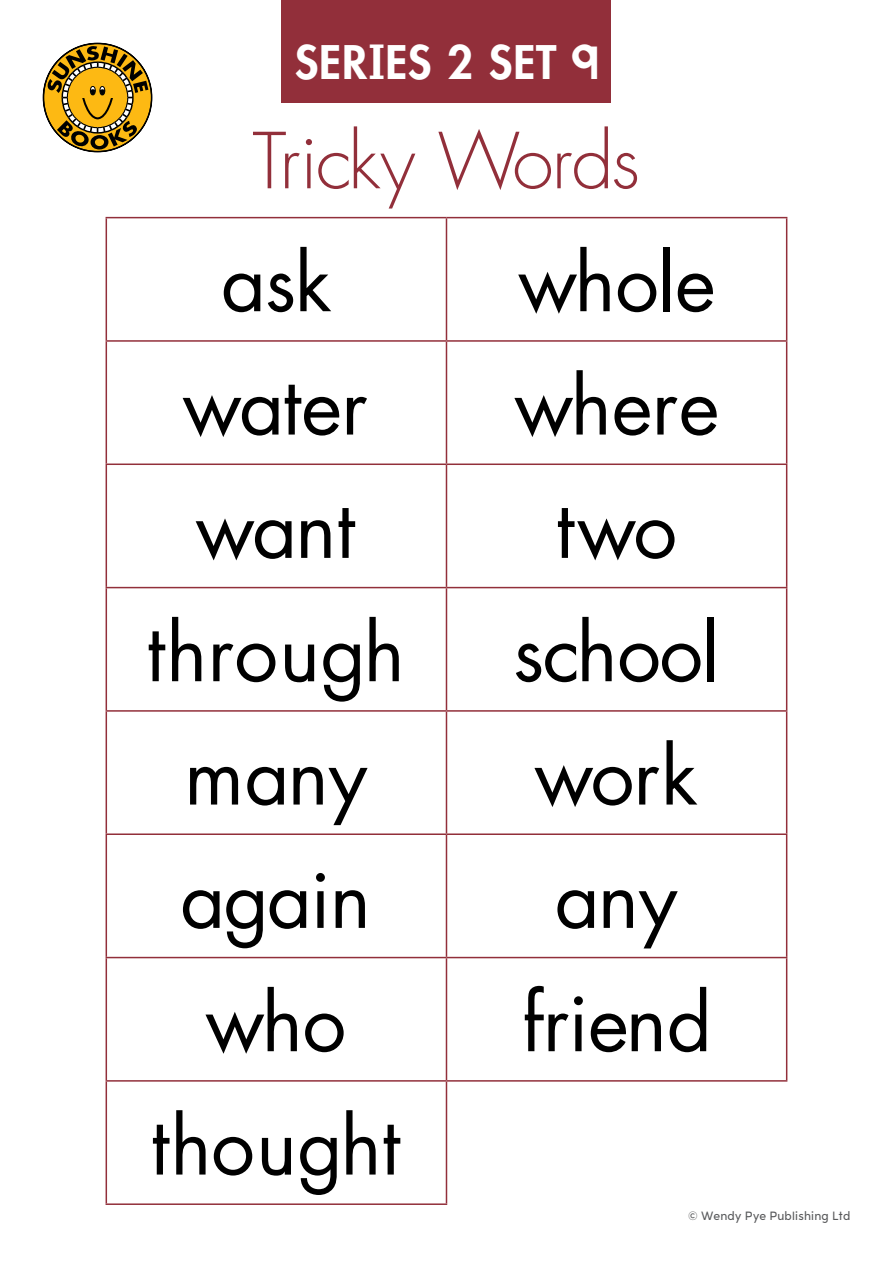
<style>
.page{position:relative;width:893px;height:1263px;background:#fff}
.page>*{position:absolute;margin:0;border:0;box-sizing:border-box;transform-origin:0 0}
.t1{font:78px "US Asunshine";color:#000}
.t2{font:300 75px "US Asunshine";letter-spacing:-.04em;color:#922f3a}
.t3{font:800 45px "US Asunshine";letter-spacing:.02em;color:#fff}
.t4{font:12px "Aronui";letter-spacing:.015em;color:#58595b;scale:.96 1}
</style>
<div class="page">
<svg style="left:43px;top:43px;width:110px;height:110px"></svg>
<hr style="left:81px;top:96px;width:33px;height:2px;background:#fdb913">
<div style="left:282px;top:0;width:329px;height:102px;background:#922f3a"></div>
<hr style="left:106px;top:217px;width:340px;height:1px;background:#922f3a">
<hr style="left:106px;top:218px;width:1px;height:122px;background:#922f3a">
<hr style="left:446px;top:217px;width:341px;height:1px;background:#922f3a">
<hr style="left:446px;top:218px;width:1px;height:122px;background:#922f3a">
<hr style="left:786px;top:218px;width:1px;height:122px;background:#922f3a">
<hr style="left:106px;top:340px;width:340px;height:2px;background:#922f3a">
<hr style="left:106px;top:342px;width:1px;height:121px;background:#922f3a">
<hr style="left:446px;top:340px;width:341px;height:2px;background:#922f3a">
<hr style="left:446px;top:342px;width:1px;height:121px;background:#922f3a">
<hr style="left:786px;top:342px;width:1px;height:121px;background:#922f3a">
<hr style="left:106px;top:463px;width:340px;height:2px;background:#922f3a">
<hr style="left:106px;top:465px;width:1px;height:122px;background:#922f3a">
<hr style="left:446px;top:463px;width:341px;height:2px;background:#922f3a">
<hr style="left:446px;top:465px;width:1px;height:122px;background:#922f3a">
<hr style="left:786px;top:465px;width:1px;height:122px;background:#922f3a">
<hr style="left:106px;top:587px;width:340px;height:1px;background:#922f3a">
<hr style="left:106px;top:588px;width:1px;height:122px;background:#922f3a">
<hr style="left:446px;top:587px;width:341px;height:1px;background:#922f3a">
<hr style="left:446px;top:588px;width:1px;height:122px;background:#922f3a">
<hr style="left:786px;top:588px;width:1px;height:122px;background:#922f3a">
<hr style="left:106px;top:710px;width:340px;height:2px;background:#922f3a">
<hr style="left:106px;top:712px;width:1px;height:121px;background:#922f3a">
<hr style="left:446px;top:710px;width:341px;height:2px;background:#922f3a">
<hr style="left:446px;top:712px;width:1px;height:121px;background:#922f3a">
<hr style="left:786px;top:712px;width:1px;height:121px;background:#922f3a">
<hr style="left:106px;top:833px;width:340px;height:2px;background:#922f3a">
<hr style="left:106px;top:835px;width:1px;height:122px;background:#922f3a">
<hr style="left:446px;top:833px;width:341px;height:2px;background:#922f3a">
<hr style="left:446px;top:835px;width:1px;height:122px;background:#922f3a">
<hr style="left:786px;top:835px;width:1px;height:122px;background:#922f3a">
<hr style="left:106px;top:957px;width:340px;height:1px;background:#922f3a">
<hr style="left:106px;top:958px;width:1px;height:122px;background:#922f3a">
<hr style="left:446px;top:957px;width:341px;height:1px;background:#922f3a">
<hr style="left:446px;top:958px;width:1px;height:122px;background:#922f3a">
<hr style="left:786px;top:958px;width:1px;height:122px;background:#922f3a">
<hr style="left:106px;top:1080px;width:340px;height:2px;background:#922f3a">
<hr style="left:106px;top:1081px;width:1px;height:122px;background:#922f3a">
<hr style="left:446px;top:1080px;width:341px;height:2px;background:#922f3a">
<hr style="left:446px;top:1081px;width:1px;height:122px;background:#922f3a">
<hr style="left:106px;top:1203px;width:341px;height:2px;background:#922f3a">
<p class="t3" style="left:295px;top:33px;width:305px">SERIES 2 SET 9</p>
<p class="t2" style="left:253px;top:113px;width:389px">Tricky Words</p>
<p class="t1" style="left:222px;top:229px;width:111px">ask</p>
<p class="t1" style="left:519px;top:229px;width:196px">whole</p>
<p class="t1" style="left:184px;top:352px;width:187px">water</p>
<p class="t1" style="left:516px;top:352px;width:203px">where</p>
<p class="t1" style="left:197px;top:475px;width:160px">want</p>
<p class="t1" style="left:556px;top:475px;width:122px">two</p>
<p class="t1" style="left:147px;top:599px;width:260px">through</p>
<p class="t1" style="left:513px;top:599px;width:208px">school</p>
<p class="t1" style="left:185px;top:722px;width:183px">many</p>
<p class="t1" style="left:181px;top:845px;width:192px">again</p>
<p class="t1" style="left:536px;top:722px;width:163px">work</p>
<p class="t1" style="left:555px;top:845px;width:123px">any</p>
<p class="t1" style="left:207px;top:969px;width:140px">who</p>
<p class="t1" style="left:522px;top:969px;width:191px">friend</p>
<p class="t1" style="left:151px;top:1092px;width:251px">thought</p>
<p class="t4" style="left:688px;top:1209px;width:170px">© Wendy Pye Publishing Ltd</p>
</div>
